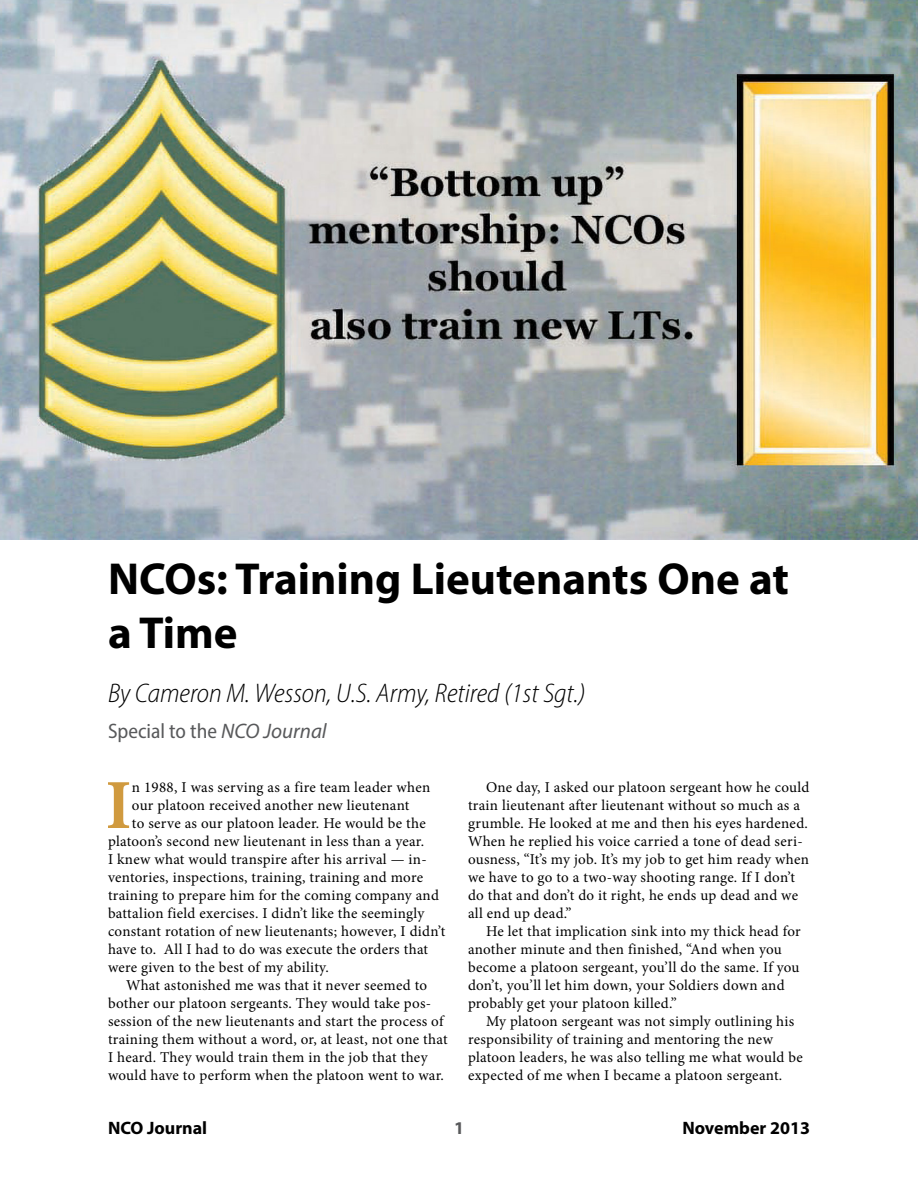
<style>
.page{position:relative;width:918px;height:1188px;background:#fff}
.page>*{position:absolute;margin:0;border:0;box-sizing:border-box;transform-origin:0 0}
.t1{font:700 70.35px "Minion Pro";color:#d09a3f}
.t2{font:700 45px/54px "Myriad Pro";color:#000}
.t3{font:italic 300 semi-condensed 27px "Myriad Pro";color:#000}
.t4{font:semi-condensed 21px "Myriad Pro";color:#58595b}
.t5{font:700 18px "Myriad Pro";color:#000}
.t6{font:700 18px "Myriad Pro";color:#58595b}
.t7{font:15px/18px "Minion Pro";letter-spacing:.015em;color:#000}
.s1{font-style:italic;font-stretch:normal}
</style>
<div class="page">
<img style="left:0;top:0;width:918px;height:540px">
<h2 class="t2" style="left:108px;top:550px;width:683px">NCOs: Training Lieutenants One at a Time</h2>
<h3 class="t3" style="left:108px;top:677px;width:479px">By Cameron M. Wesson, U.S. Army, Retired (1st Sgt.)</h3>
<h3 class="t4" style="left:108px;top:718px;width:220px">Special to the <span class="s1">NCO Journal</span></h3>
<h1 class="t1" style="left:105px;top:756px;width:28px">I</h1>
<p class="t7" style="left:132px;top:778px;width:300px">n 1988, I was serving as a fire team leader when</p>
<p class="t7" style="left:132px;top:796px;width:279px">our platoon received another new lieutenant</p>
<p class="t7" style="left:132px;top:814px;width:295px">to serve as our platoon leader. He would be the</p>
<p class="t7" style="left:108px;top:832px;width:318px">platoon’s second new lieutenant in less than a year.</p>
<p class="t7" style="left:108px;top:850px;width:320px">I knew what would transpire after his arrival — in-</p>
<p class="t7" style="left:108px;top:868px;width:317px">ventories, inspections, training, training and more</p>
<p class="t7" style="left:108px;top:886px;width:332px">training to prepare him for the coming company and</p>
<p class="t7" style="left:108px;top:904px;width:318px">battalion field exercises. I didn’t like the seemingly</p>
<p class="t7" style="left:108px;top:922px;width:339px">constant rotation of new lieutenants; however, I didn’t</p>
<p class="t7" style="left:108px;top:940px;width:322px">have to. All I had to do was execute the orders that</p>
<p class="t7" style="left:108px;top:958px;width:222px">were given to the best of my ability.</p>
<p class="t7" style="left:126px;top:976px;width:303px">What astonished me was that it never seemed to</p>
<p class="t7" style="left:108px;top:994px;width:325px">bother our platoon sergeants. They would take pos-</p>
<p class="t7" style="left:108px;top:1012px;width:337px">session of the new lieutenants and start the process of</p>
<p class="t7" style="left:108px;top:1030px;width:341px">training them without a word, or, at least, not one that</p>
<p class="t7" style="left:108px;top:1048px;width:321px">I heard. They would train them in the job that they</p>
<p class="t7" style="left:108px;top:1066px;width:338px">would have to perform when the platoon went to war.</p>
<p class="t7" style="left:468px;top:778px;width:343px;text-indent:18px">One day, I asked our platoon sergeant how he could train lieutenant after lieutenant without so much as a grumble. He looked at me and then his eyes hardened.<br>When he replied his voice carried a tone of dead seri&shy;ousness, “It’s my job. It’s my job to get him ready when we have to go to a two-way shooting range. If I don’t do that and don’t do it right, he ends up dead and we all end up dead.”</p>
<p class="t7" style="left:468px;top:922px;width:334px;text-indent:18px">He let that implication sink into my thick head for another minute and then finished, “And when you become a platoon sergeant, you’ll do the same. If you don’t, you’ll let him down, your Soldiers down and probably get your platoon killed.”</p>
<p class="t7" style="left:468px;top:1012px;width:336px;text-indent:18px">My platoon sergeant was not simply outlining his responsibility of training and mentoring the new platoon leaders, he was also telling me what would be expected of me when I became a platoon sergeant.</p>
<p class="t5" style="left:108px;top:1116px;width:101px">NCO Journal</p>
<p class="t6" style="left:454px;top:1116px;width:11px">1</p>
<p class="t5" style="left:682px;top:1116px;width:129px">November 2013</p>
</div>
